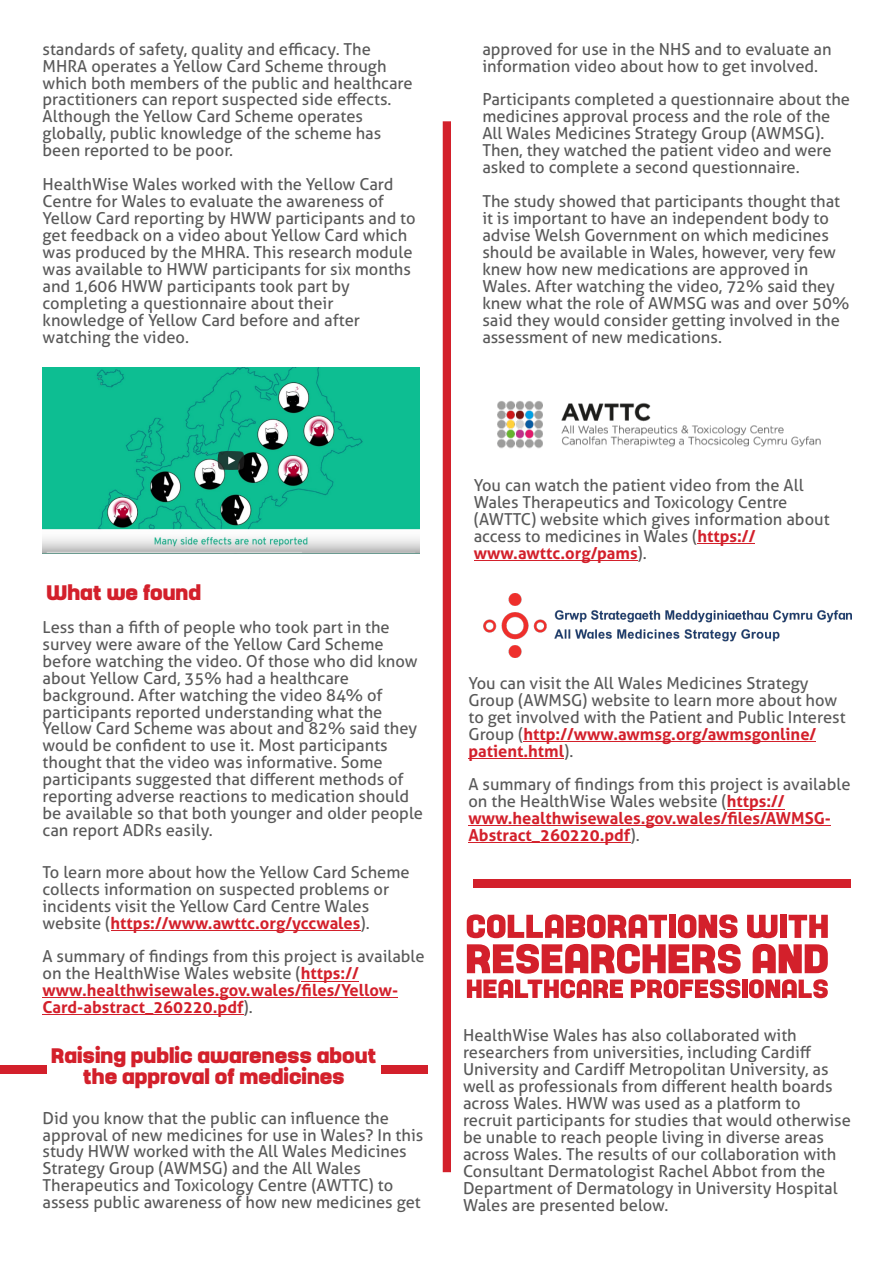
<style>
.page{position:relative;width:894px;height:1263px;background:#fff}
.page>*{position:absolute;margin:0;border:0;box-sizing:border-box;transform-origin:0 0}
.t1{font:900 21px/21px "Yoshida Sans";color:#d3202b;text-align:center}
.t2{font:16.5px/17px "Aller";color:#595959}
.t3{font:700 16.5px/17px "Aller";color:#d3202b}
.s1{font-weight:700;color:#d3202b}
.s2{font-weight:400;color:#595959}
</style>
<div class="page">
<svg style="left:466px;top:914px;width:200px;height:24px"></svg>
<div style="left:669px;top:915px;width:6px;height:23px;background:#d3202b"></div>
<svg style="left:677px;top:914px;width:60px;height:24px"></svg>
<svg style="left:747px;top:915px;width:30px;height:23px"></svg>
<div style="left:779px;top:915px;width:7px;height:23px;background:#d3202b"></div>
<svg style="left:788px;top:915px;width:39px;height:23px"></svg>
<svg style="left:752px;top:944px;width:75px;height:29px"></svg>
<svg style="left:466px;top:944px;width:274px;height:54px"></svg>
<div style="left:741px;top:979px;width:6px;height:19px;background:#d3202b"></div>
<svg style="left:749px;top:979px;width:78px;height:19px"></svg>
<div style="left:0;top:1065px;width:47px;height:9px;background:#d3202b"></div>
<div style="left:381px;top:1065px;width:46px;height:9px;background:#d3202b"></div>
<div style="left:442px;top:121px;width:9px;height:1051px;background:#d3202b"></div>
<img style="left:497px;top:401px;width:324px;height:48px">
<img style="left:483px;top:593px;width:367px;height:64px">
<hr style="left:697px;top:543px;width:58px;height:1px;background:#d3202b">
<hr style="left:473px;top:560px;width:164px;height:1px;background:#d3202b">
<hr style="left:523px;top:741px;width:292px;height:1px;background:#d3202b">
<hr style="left:468px;top:758px;width:96px;height:1px;background:#d3202b">
<hr style="left:726px;top:809px;width:58px;height:1px;background:#d3202b">
<hr style="left:468px;top:825px;width:362px;height:1px;background:#d3202b">
<hr style="left:468px;top:842px;width:162px;height:1px;background:#d3202b">
<div style="left:473px;top:879px;width:377px;height:9px;background:#d3202b"></div>
<hr style="left:110px;top:930px;width:250px;height:1px;background:#d3202b">
<hr style="left:301px;top:980px;width:58px;height:1px;background:#d3202b">
<hr style="left:43px;top:997px;width:355px;height:1px;background:#d3202b">
<hr style="left:43px;top:1014px;width:200px;height:1px;background:#d3202b">
<img style="left:43px;top:368px;width:376px;height:185px">
<p class="t2" style="left:43px;top:42px;width:371px">standards of safety, quality and efficacy. The MHRA operates a Yellow Card Scheme through which both members of the public and healthcare practitioners can report suspected side effects.<br>Although the Yellow Card Scheme operates globally, public knowledge of the scheme has been reported to be poor.</p>
<p class="t2" style="left:43px;top:178px;width:374px">HealthWise Wales worked with the Yellow Card Centre for Wales to evaluate the awareness of Yellow Card reporting by HWW participants and to get feedback on a video about Yellow Card which was produced by the MHRA. This research module was available to HWW participants for six months and 1,606 HWW participants took part by completing a questionnaire about their knowledge of Yellow Card before and after watching the video.</p>
<p class="t2" style="left:482px;top:42px;width:350px">approved for use in the NHS and to evaluate an information video about how to get involved.</p>
<p class="t2" style="left:482px;top:93px;width:369px">Participants completed a questionnaire about the medicines approval process and the role of the All Wales Medicines Strategy Group (AWMSG).<br>Then, they watched the patient video and were asked to complete a second questionnaire.</p>
<p class="t2" style="left:482px;top:194px;width:368px">The study showed that participants thought that it is important to have an independent body to advise Welsh Government on which medicines should be available in Wales, however, very few knew how new medications are approved in Wales. After watching the video, 72% said they knew what the role of AWMSG was and over 50% said they would consider getting involved in the assessment of new medications.</p>
<p class="t1" style="left:47px;top:583px;width:156px">What we found</p>
<p class="t2" style="left:43px;top:620px;width:382px">Less than a fifth of people who took part in the survey were aware of the Yellow Card Scheme before watching the video. Of those who did know about Yellow Card, 35% had a healthcare background. After watching the video 84% of participants reported understanding what the Yellow Card Scheme was about and 82% said they would be confident to use it. Most participants thought that the video was informative. Some participants suggested that different methods of reporting adverse reactions to medication should be available so that both younger and older people can report ADRs easily.</p>
<p class="t2" style="left:43px;top:865px;width:368px">To learn more about how the Yellow Card Scheme collects information on suspected problems or incidents visit the Yellow Card Centre Wales website (<span class="s1">https://www.awttc.org/yccwales</span>).</p>
<p class="t3" style="left:43px;top:950px;width:383px"><span class="s2">A summary of findings from this project is available on the HealthWise Wales website (</span>https:// www.healthwisewales.gov.wales/files/Yellow-Card-abstract_260220.pdf<span class="s2">).</span></p>
<p class="t1" style="left:51px;top:1046px;width:327px">Raising public awareness about the approval of medicines</p>
<p class="t2" style="left:43px;top:1111px;width:382px">Did you know that the public can influence the approval of new medicines for use in Wales? In this study HWW worked with the All Wales Medicines Strategy Group (AWMSG) and the All Wales Therapeutics and Toxicology Centre (AWTTC) to assess public awareness of how new medicines get</p>
<p class="t2" style="left:473px;top:478px;width:357px">You can watch the patient video from the All Wales Therapeutics and Toxicology Centre (AWTTC) website which gives information about access to medicines in Wales (<span class="s1">https:// www.awttc.org/pams</span>).</p>
<p class="t2" style="left:468px;top:676px;width:378px">You can visit the All Wales Medicines Strategy Group (AWMSG) website to learn more about how to get involved with the Patient and Public Interest Group (<span class="s1">http://www.awmsg.org/awmsgonline/ patient.html</span>).</p>
<p class="t2" style="left:468px;top:778px;width:383px">A summary of findings from this project is available on the HealthWise Wales website (<span class="s1">https:// www.healthwisewales.gov.wales/files/AWMSG-Abstract_260220.pdf</span>).</p>
<p class="t2" style="left:463px;top:1029px;width:389px">HealthWise Wales has also collaborated with researchers from universities, including Cardiff University and Cardiff Metropolitan University, as well as professionals from different health boards across Wales. HWW was used as a platform to recruit participants for studies that would otherwise be unable to reach people living in diverse areas across Wales. The results of our collaboration with Consultant Dermatologist Rachel Abbot from the Department of Dermatology in University Hospital Wales are presented below.</p>
</div>
